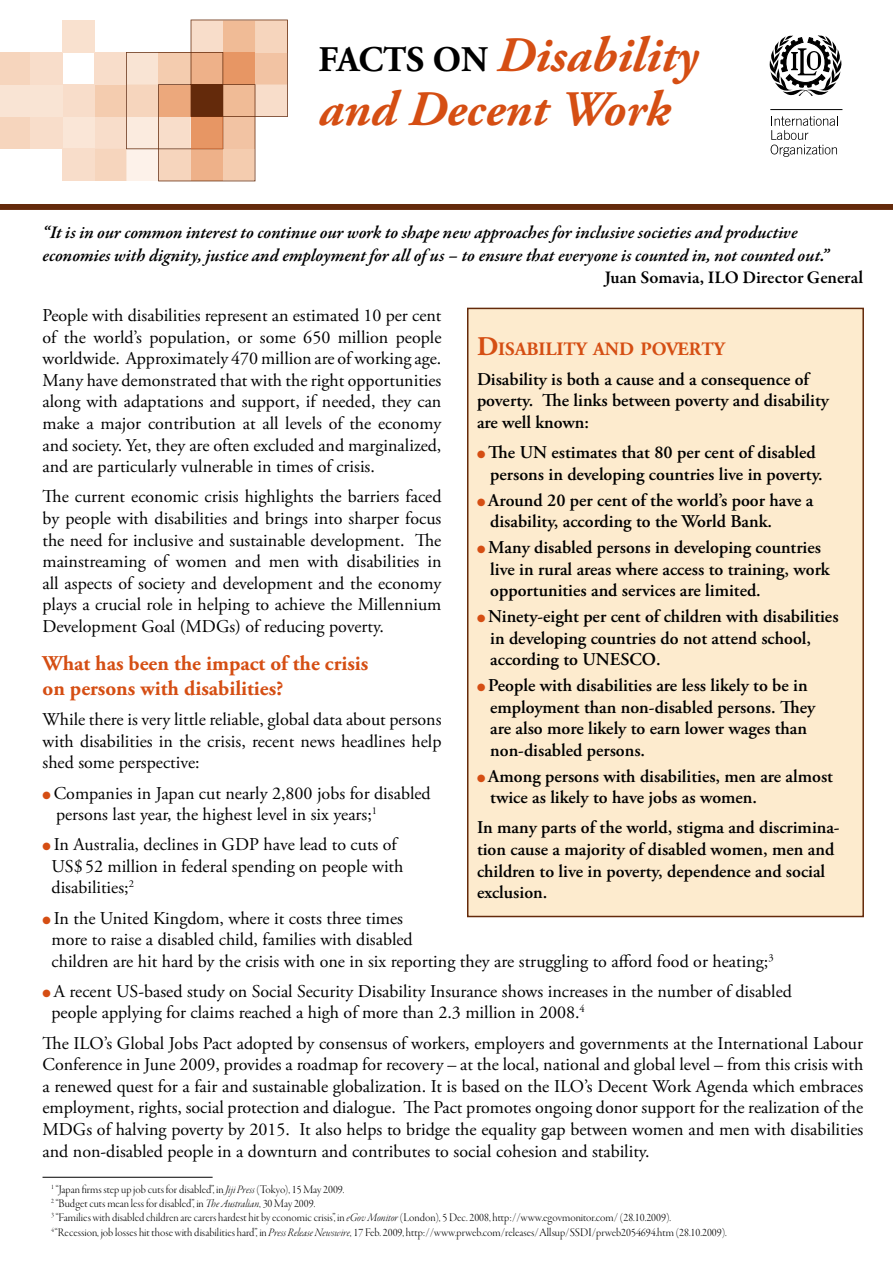
<style>
.page{position:relative;width:893px;height:1263px;background:#fff}
.page>*{position:absolute;margin:0;border:0;box-sizing:border-box;transform-origin:0 0}
.t1{font:italic 700 49.5px/54px "Adobe Garamond Pro";color:#d54e13}
.t2{font:700 21px/25.2px "Adobe Garamond Pro";color:#d54e13}
.t3{font:700 18.9px "Adobe Garamond Pro";color:#d54e13}
.t4{font:18px/21.6px "Adobe Garamond Pro";color:#000;text-align:justify}
.t5{font:600 18px/21.6px "Adobe Garamond Pro";color:#000}
.t6{font:italic 600 18px/22.5px "Garamond Premr Pro";letter-spacing:-.005em;color:#000}
.t7{font:600 18px "Garamond Premr Pro";color:#000}
.t8{font:12px/14.4px "Garamond Premr Pro Lt Disp";color:#000}
.s1{font-style:normal;font-size:36px;color:#000}
.s2{color:#d54e13}
.s3{font-family:"Garamond Premr Pro Lt It Disp"}
.s4{font-size:27px}
</style>
<div class="page">
<div style="left:62px;top:117px;width:32px;height:32px;background:#fae6d7"></div>
<div style="left:62px;top:85px;width:32px;height:32px;background:#f8ddca"></div>
<div style="left:30px;top:117px;width:32px;height:32px;background:#f8ddca"></div>
<div style="left:30px;top:85px;width:32px;height:32px;background:#f9e4d4"></div>
<div style="left:30px;top:52px;width:32px;height:33px;background:#f8ddca"></div>
<div style="left:62px;top:149px;width:32px;height:32px;background:#f8ddca"></div>
<div style="left:62px;top:20px;width:32px;height:32px;background:#f9e1cf"></div>
<svg style="left:94px;top:20px;width:194px;height:161px"></svg>
<div style="left:0;top:117px;width:30px;height:32px;background:#f6d5bd"></div>
<div style="left:0;top:85px;width:30px;height:32px;background:#f9e4d4"></div>
<div style="left:0;top:52px;width:30px;height:33px;background:#f6d5bd"></div>
<div style="left:0;top:204px;width:893px;height:6px;background:#642a0b"></div>
<hr style="left:770px;top:109px;width:72px;height:1px;background:#000">
<svg style="left:771px;top:116px;width:67px;height:41px"></svg>
<svg style="left:770px;top:35px;width:72px;height:61px"></svg>
<div style="left:468px;top:308px;width:395px;height:608px;background:#fdebce"></div>
<div style="left:467px;top:308px;width:397px;height:609px;border:2px solid #642a0b"></div>
<hr style="left:43px;top:1177px;width:170px;height:1px;background:#000">
<h1 class="t1" style="left:319px;top:29px;width:381px"><span class="s1">FACTS ON</span> Disability and Decent Work</h1>
<p class="t6" style="left:43px;top:223px;width:788px">“It is in our common interest to continue our work to shape new approaches for inclusive societies and productive economies with dignity, justice and employment for all of us – to ensure that everyone is counted in, not counted out.”</p>
<p class="t7" style="left:605px;top:267px;width:260px">Juan Somavia, ILO Director General</p>
<p class="t4" style="left:43px;top:305px;width:400px">People with disabilities represent an estimated 10 per cent of the world’s population, or some 650 million people worldwide. Approximately 470 million are of working age.<br>Many have demonstrated that with the right opportunities along with adaptations and support, if needed, they can make a major contribution at all levels of the economy and society. Yet, they are often excluded and marginalized, and are particularly vulnerable in times of crisis.</p>
<p class="t4" style="left:43px;top:486px;width:400px">The current economic crisis highlights the barriers faced by people with disabilities and brings into sharper focus the need for inclusive and sustainable development. The mainstreaming of women and men with disabilities in all aspects of society and development and the economy plays a crucial role in helping to achieve the Millennium Development Goal (MDGs) of reducing poverty.</p>
<p class="t2" style="left:43px;top:651px;width:327px">What has been the impact of the crisis on persons with disabilities?</p>
<p class="t4" style="left:43px;top:709px;width:400px">While there is very little reliable, global data about persons with disabilities in the crisis, recent news headlines help shed some perspective:</p>
<p class="t4" style="left:56px;top:783px;width:376px;text-indent:-14px"><span class="s2">●</span> Companies in Japan cut nearly 2,800 jobs for disabled persons last year, the highest level in six years;<sup>1</sup></p>
<p class="t4" style="left:52px;top:834px;width:353px;text-align:left;text-indent:-9px"><span class="s2">●</span> In Australia, declines in GDP have lead to cuts of<br>US$52 million in federal spending on people with disabilities;<sup>2</sup></p>
<p class="t4" style="left:52px;top:908px;width:723px;text-align:left;text-indent:-9px"><span class="s2">●</span> In the United Kingdom, where it costs three times<br>more to raise a disabled child, families with disabled<br>children are hit hard by the crisis with one in six reporting they are struggling to afford food or heating;<sup>3</sup></p>
<p class="t4" style="left:52px;top:981px;width:742px;text-indent:-9px"><span class="s2">●</span> A recent US-based study on Social Security Disability Insurance shows increases in the number of disabled people applying for claims reached a high of more than 2.3 million in 2008.<sup>4</sup></p>
<p class="t4" style="left:43px;top:1033px;width:822px">The ILO’s Global Jobs Pact adopted by consensus of workers, employers and governments at the International Labour Conference in June 2009, provides a roadmap for recovery – at the local, national and global level – from this crisis with a renewed quest for a fair and sustainable globalization. It is based on the ILO’s Decent Work Agenda which embraces employment, rights, social protection and dialogue. The Pact promotes ongoing donor support for the realization of the MDGs of halving poverty by 2015. It also helps to bridge the equality gap between women and men with disabilities and non-disabled people in a downturn and contributes to social cohesion and stability.</p>
<p class="t8" style="left:51px;top:1182px;width:677px"><sup>1</sup> “Japan firms step up job cuts for disabled”, in <span class="s3">Jiji Press</span> (Tokyo), 15 May 2009.<br><sup>2</sup> “Budget cuts mean less for disabled”, in <span class="s3">The Australian</span>, 30 May 2009.<br><sup>3</sup> “Families with disabled children are carers hardest hit by economic crisis”, in <span class="s3">eGov Monitor</span> (London), 5 Dec. 2008, http://www.egovmonitor.com/ (28.10.2009).<br><sup>4</sup> “Recession, job losses hit those with disabilities hard”, in <span class="s3">Press Release Newswire</span>, 17 Feb. 2009, http://www.prweb.com/releases/Allsup/SSDI/prweb2054694.htm (28.10.2009).</p>
<p class="t3" style="left:477px;top:338px;width:249px"><span class="s4">D</span>ISABILITY AND POVERTY</p>
<p class="t5" style="left:477px;top:368px;width:353px">Disability is both a cause and a consequence of poverty. The links between poverty and disability are well known:</p>
<p class="t5" style="left:490px;top:442px;width:334px;text-indent:-13px"><span class="s2">●</span> The UN estimates that 80 per cent of disabled persons in developing countries live in poverty.</p>
<p class="t5" style="left:490px;top:489px;width:325px;text-indent:-13px"><span class="s2">●</span> Around 20 per cent of the world’s poor have a disability, according to the World Bank.</p>
<p class="t5" style="left:490px;top:537px;width:341px;text-indent:-13px"><span class="s2">●</span> Many disabled persons in developing countries live in rural areas where access to training, work opportunities and services are limited.</p>
<p class="t5" style="left:490px;top:606px;width:350px;text-indent:-13px"><span class="s2">●</span> Ninety-eight per cent of children with disabilities in developing countries do not attend school, according to UNESCO.</p>
<p class="t5" style="left:490px;top:675px;width:327px;text-indent:-13px"><span class="s2">●</span> People with disabilities are less likely to be in employment than non-disabled persons. They are also more likely to earn lower wages than non-disabled persons.</p>
<p class="t5" style="left:490px;top:765px;width:344px;text-indent:-13px"><span class="s2">●</span> Among persons with disabilities, men are almost twice as likely to have jobs as women.</p>
<p class="t5" style="left:477px;top:817px;width:364px">In many parts of the world, stigma and discrimina&shy;tion cause a majority of disabled women, men and children to live in poverty, dependence and social exclusion.</p>
</div>
